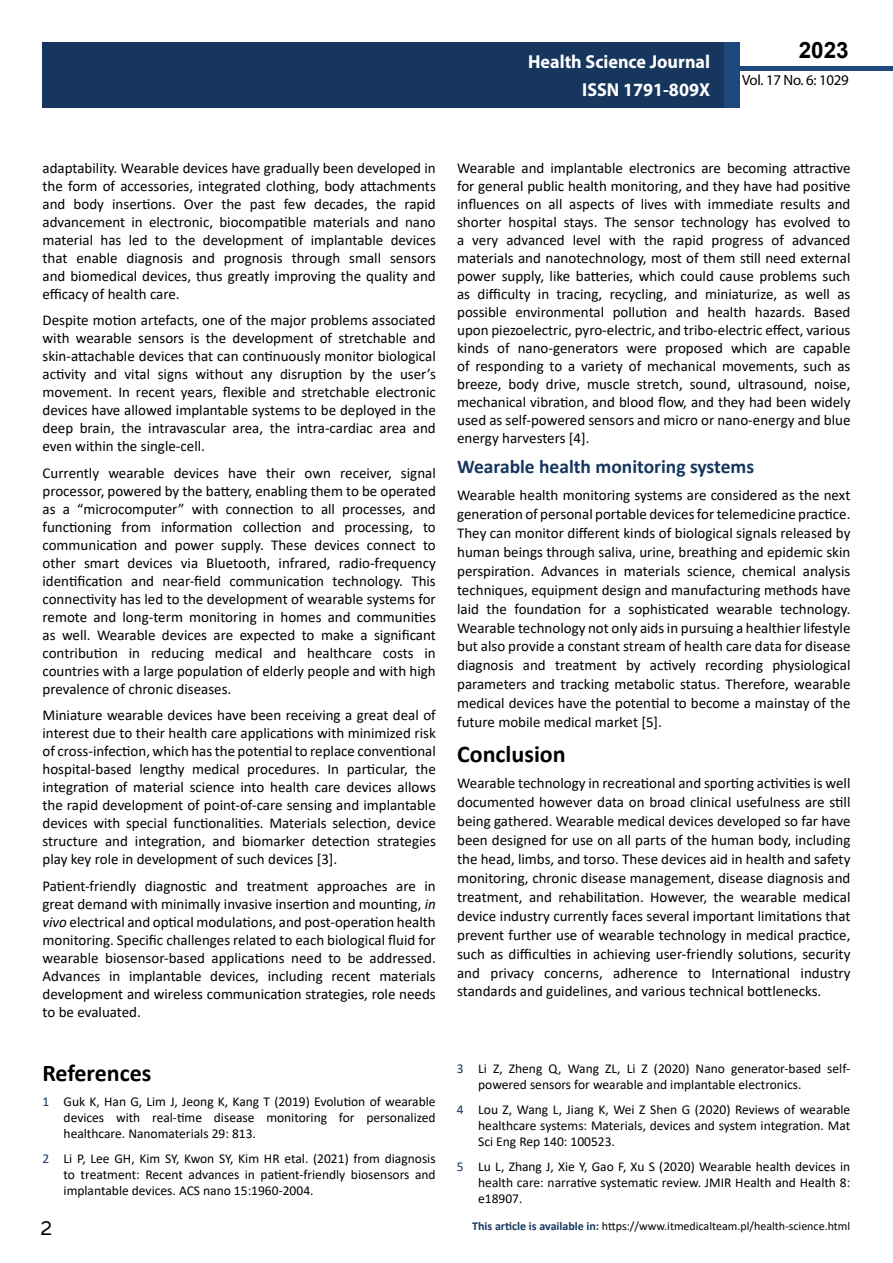
<style>
.page{position:relative;width:893px;height:1263px;background:#fff}
.page>*{position:absolute;margin:0;border:0;box-sizing:border-box;transform-origin:0 0}
.t1{font:25.5px "Tunga";color:#000}
.t2{font:700 24px "Calibri";color:#000}
.t3{font:700 22.5px "Arial";color:#000}
.t4{font:700 19.5px "Calibri";color:#16365d}
.t5{font:700 18.75px/27.2px "Myriad Pro";color:#fff;text-align:right;scale:.96 1}
.t6{font:15px/18px "Calibri";color:#000;text-align:justify}
.t7{font:14.85px "Myriad Pro";letter-spacing:-.02em;color:#000}
.t8{font:13.5px/16.2px "Calibri";color:#000;text-align:justify}
.t9{font:12px "Calibri";color:#000}
.s1{font-style:italic}
.s2{color:#16365d}
.s3{font-weight:700;color:#16375d}
</style>
<div class="page">
<div style="left:722px;top:66px;width:171px;height:5px;background:#1f497d"></div>
<div style="left:43px;top:42px;width:682px;height:66px;background:#16365d"></div>
<div style="left:725px;top:42px;width:15px;height:66px;background:#1f497d"></div>
<p class="t5" style="left:528px;top:48px;width:191px">Health Science Journal<br>ISSN 1791-809X</p>
<h3 class="t3" style="left:799px;top:35px;width:52px">2023</h3>
<p class="t7" style="left:742px;top:71px;width:108px">Vol. 17 No. 6: 1029</p>
<p class="t6" style="left:43px;top:158px;width:395px">adaptability. Wearable devices have gradually been developed in the form of accessories, integrated clothing, body attachments and body insertions. Over the past few decades, the rapid advancement in electronic, biocompatible materials and nano material has led to the development of implantable devices that enable diagnosis and prognosis through small sensors and biomedical devices, thus greatly improving the quality and efficacy of health care.</p>
<p class="t6" style="left:43px;top:311px;width:395px">Despite motion artefacts, one of the major problems associated with wearable sensors is the development of stretchable and skin-attachable devices that can continuously monitor biological activity and vital signs without any disruption by the user’s movement. In recent years, flexible and stretchable electronic devices have allowed implantable systems to be deployed in the deep brain, the intravascular area, the intra-cardiac area and even within the single-cell.</p>
<p class="t6" style="left:43px;top:463px;width:395px">Currently wearable devices have their own receiver, signal processor, powered by the battery, enabling them to be operated as a “microcomputer” with connection to all processes, and functioning from information collection and processing, to communication and power supply. These devices connect to other smart devices via Bluetooth, infrared, radio-frequency identification and near-field communication technology. This connectivity has led to the development of wearable systems for remote and long-term monitoring in homes and communities as well. Wearable devices are expected to make a significant contribution in reducing medical and healthcare costs in countries with a large population of elderly people and with high prevalence of chronic diseases.</p>
<p class="t6" style="left:43px;top:706px;width:395px">Miniature wearable devices have been receiving a great deal of interest due to their health care applications with minimized risk of cross-infection, which has the potential to replace conventional hospital-based lengthy medical procedures. In particular, the integration of material science into health care devices allows the rapid development of point-of-care sensing and implantable devices with special functionalities. Materials selection, device structure and integration, and biomarker detection strategies play key role in development of such devices [3].</p>
<p class="t6" style="left:43px;top:876px;width:395px">Patient-friendly diagnostic and treatment approaches are in great demand with minimally invasive insertion and mounting, <span class="s1">in vivo</span> electrical and optical modulations, and post-operation health monitoring. Specific challenges related to each biological fluid for wearable biosensor-based applications need to be addressed.<br>Advances in implantable devices, including recent materials development and wireless communication strategies, role needs to be evaluated.</p>
<h2 class="t2" style="left:42px;top:1056px;width:111px">References</h2>
<p class="t8" style="left:64px;top:1093px;width:374px;text-indent:-21px"><span class="s2">1</span> Guk K, Han G, Lim J, Jeong K, Kang T (2019) Evolution of wearable devices with real-time disease monitoring for personalized healthcare. Nanomaterials 29: 813.</p>
<p class="t8" style="left:64px;top:1150px;width:374px;text-indent:-21px"><span class="s2">2</span> Li P, Lee GH, Kim SY, Kwon SY, Kim HR etal. (2021) from diagnosis to treatment: Recent advances in patient-friendly biosensors and implantable devices. ACS nano 15:1960-2004.</p>
<p class="t6" style="left:457px;top:158px;width:395px">Wearable and implantable electronics are becoming attractive for general public health monitoring, and they have had positive influences on all aspects of lives with immediate results and shorter hospital stays. The sensor technology has evolved to a very advanced level with the rapid progress of advanced materials and nanotechnology, most of them still need external power supply, like batteries, which could cause problems such as difficulty in tracing, recycling, and miniaturize, as well as possible environmental pollution and health hazards. Based upon piezoelectric, pyro-electric, and tribo-electric effect, various kinds of nano-generators were proposed which are capable of responding to a variety of mechanical movements, such as breeze, body drive, muscle stretch, sound, ultrasound, noise, mechanical vibration, and blood flow, and they had been widely used as self-powered sensors and micro or nano-energy and blue energy harvesters [4].</p>
<h3 class="t4" style="left:457px;top:453px;width:298px">Wearable health monitoring systems</h3>
<p class="t6" style="left:457px;top:485px;width:395px;line-height:18.9px">Wearable health monitoring systems are considered as the next generation of personal portable devices for telemedicine practice.<br>They can monitor different kinds of biological signals released by human beings through saliva, urine, breathing and epidemic skin perspiration. Advances in materials science, chemical analysis techniques, equipment design and manufacturing methods have laid the foundation for a sophisticated wearable technology.<br>Wearable technology not only aids in pursuing a healthier lifestyle but also provide a constant stream of health care data for disease diagnosis and treatment by actively recording physiological parameters and tracking metabolic status. Therefore, wearable medical devices have the potential to become a mainstay of the future mobile medical market [5].</p>
<h2 class="t2" style="left:457px;top:737px;width:110px">Conclusion</h2>
<p class="t6" style="left:457px;top:774px;width:395px;line-height:18.9px">Wearable technology in recreational and sporting activities is well documented however data on broad clinical usefulness are still being gathered. Wearable medical devices developed so far have been designed for use on all parts of the human body, including the head, limbs, and torso. These devices aid in health and safety monitoring, chronic disease management, disease diagnosis and treatment, and rehabilitation. However, the wearable medical device industry currently faces several important limitations that prevent further use of wearable technology in medical practice, such as difficulties in achieving user-friendly solutions, security and privacy concerns, adherence to International industry standards and guidelines, and various technical bottlenecks.</p>
<p class="t8" style="left:478px;top:1060px;width:374px;text-indent:-21px"><span class="s2">3</span> Li Z, Zheng Q, Wang ZL, Li Z (2020) Nano generator-based self&shy;powered sensors for wearable and implantable electronics.</p>
<p class="t8" style="left:478px;top:1101px;width:374px;text-indent:-21px"><span class="s2">4</span> Lou Z, Wang L, Jiang K, Wei Z Shen G (2020) Reviews of wearable healthcare systems: Materials, devices and system integration. Mat Sci Eng Rep 140: 100523.</p>
<p class="t8" style="left:478px;top:1158px;width:374px;text-indent:-21px"><span class="s2">5</span> Lu L, Zhang J, Xie Y, Gao F, Xu S (2020) Wearable health devices in health care: narrative systematic review. JMIR Health and Health 8: e18907.</p>
<h1 class="t1" style="left:41px;top:1211px;width:13px">2</h1>
<p class="t9" style="left:472px;top:1217px;width:380px"><span class="s3">This article is available in:</span> https://www.itmedicalteam.pl/health-science.html</p>
</div>
